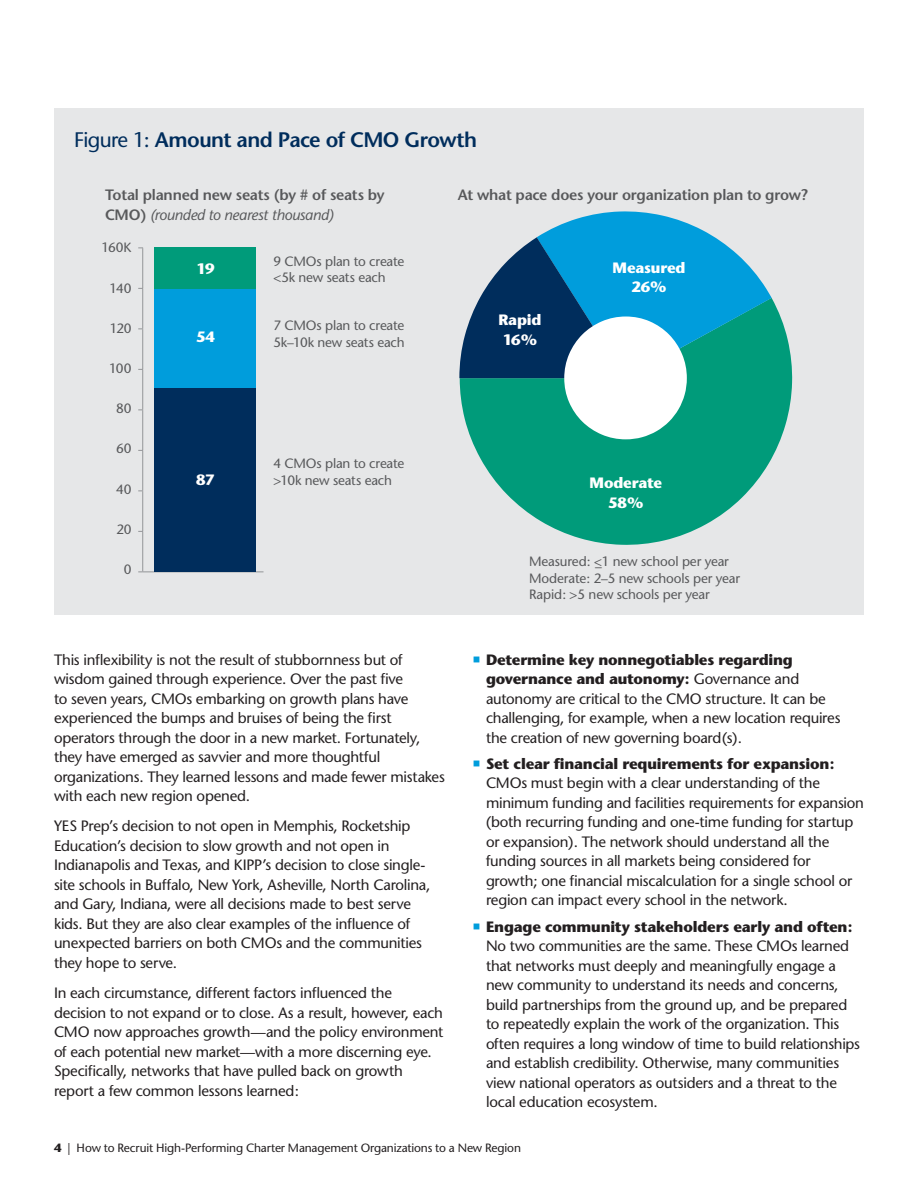
<style>
.page{position:relative;width:918px;height:1188px;background:#fff}
.page>*{position:absolute;margin:0;border:0;box-sizing:border-box;transform-origin:0 0}
.t1{font:600 21px "Stone Sans";letter-spacing:-.03em;color:#002d5c}
.t2{font:15px/19.5px "Stone Sans";letter-spacing:-.015em;color:#231f20}
.t3{font:600 15px/19.5px "Stone Sans";letter-spacing:-.015em;color:#58595b}
.t4{font:700 15px/19.5px "Stone Sans";letter-spacing:-.01em;color:#fff;text-align:center}
.t5{font:13.5px/16.5px "Stone Sans";letter-spacing:-.015em;color:#58595b}
.t6{font:12px "Stone Sans";letter-spacing:-.015em;color:#231f20}
.s1{font-weight:400}
.s2{font-weight:400;font-style:italic}
.s3{color:#009ddc}
.s4{font-weight:700}
</style>
<div class="page">
<div style="left:54px;top:108px;width:810px;height:507px;background:#e6e7e8"></div>
<svg style="left:471px;top:299px;width:321px;height:246px;fill:#009b7a"></svg>
<svg style="left:459px;top:211px;width:313px;height:228px;background:#4aa4b5"></svg>
<hr style="left:142px;top:248px;width:1px;height:40px;background:#939598">
<hr style="left:142px;top:289px;width:1px;height:39px;background:#939598">
<hr style="left:142px;top:329px;width:1px;height:40px;background:#939598">
<hr style="left:142px;top:370px;width:1px;height:40px;background:#939598">
<hr style="left:142px;top:410px;width:1px;height:40px;background:#939598">
<hr style="left:142px;top:451px;width:1px;height:39px;background:#939598">
<hr style="left:142px;top:491px;width:1px;height:40px;background:#939598">
<hr style="left:142px;top:532px;width:1px;height:40px;background:#939598">
<hr style="left:143px;top:572px;width:121px;height:1px;background:#939598">
<div style="left:154px;top:387px;width:102px;height:185px;background:#002d5c"></div>
<div style="left:154px;top:286px;width:102px;height:101px;background:#009ddc"></div>
<div style="left:154px;top:248px;width:102px;height:41px;background:#009b7a"></div>
<h1 class="t1" style="left:74px;top:127px;width:405px"><span class="s1">Figure 1:</span> Amount and Pace of CMO Growth</h1>
<p class="t3" style="left:105px;top:185px;width:281px">Total planned new seats (by # of seats by<br>CMO) <span class="s2">(rounded to nearest thousand)</span></p>
<p class="t5" style="left:102px;top:240px;width:32px">160K</p>
<p class="t5" style="left:110px;top:280px;width:24px">140</p>
<p class="t5" style="left:110px;top:320px;width:23px">120</p>
<p class="t5" style="left:109px;top:360px;width:24px">100</p>
<p class="t5" style="left:116px;top:400px;width:17px">80</p>
<p class="t5" style="left:116px;top:441px;width:17px">60</p>
<p class="t5" style="left:116px;top:481px;width:17px">40</p>
<p class="t5" style="left:116px;top:521px;width:17px">20</p>
<p class="t5" style="left:124px;top:561px;width:9px">0</p>
<p class="t4" style="left:196px;top:259px;width:20px">19</p>
<p class="t4" style="left:196px;top:327px;width:20px">54</p>
<p class="t4" style="left:196px;top:470px;width:20px">87</p>
<p class="t5" style="left:273px;top:253px;width:132px">9 CMOs plan to create &lt;5k new seats each</p>
<p class="t5" style="left:273px;top:317px;width:133px">7 CMOs plan to create<br>5k–10k new seats each</p>
<p class="t5" style="left:273px;top:455px;width:132px">4 CMOs plan to create &gt;10k new seats each</p>
<p class="t3" style="left:458px;top:185px;width:351px">At what pace does your organization plan to grow?</p>
<p class="t4" style="left:498px;top:310px;width:45px;text-align:left">Rapid<br>16%</p>
<p class="t4" style="left:613px;top:258px;width:74px">Measured<br>26%</p>
<p class="t4" style="left:590px;top:473px;width:74px">Moderate<br>58%</p>
<p class="t5" style="left:529px;top:553px;width:212px">Measured: &lt;–1 new school per year<br>Moderate: 2–5 new schools per year<br>Rapid: &gt;5 new schools per year</p>
<p class="t2" style="left:486px;top:650px;width:356px;text-indent:-14px"><span class="s3">○</span> <span class="s4">Determine key nonnegotiables regarding governance and autonomy:</span> Governance and autonomy are critical to the CMO structure. It can be challenging, for example, when a new location requires the creation of new governing board(s).</p>
<p class="t2" style="left:486px;top:754px;width:379px;text-indent:-14px"><span class="s3">○</span> <span class="s4">Set clear financial requirements for expansion:<br></span>CMOs must begin with a clear understanding of the minimum funding and facilities requirements for expansion (both recurring funding and one-time funding for startup or expansion). The network should understand all the funding sources in all markets being considered for growth; one financial miscalculation for a single school or region can impact every school in the network.</p>
<p class="t2" style="left:486px;top:917px;width:376px;text-indent:-14px"><span class="s3">○</span> <span class="s4">Engage community stakeholders early and often:<br></span>No two communities are the same. These CMOs learned that networks must deeply and meaningfully engage a new community to understand its needs and concerns, build partnerships from the ground up, and be prepared to repeatedly explain the work of the organization. This often requires a long window of time to build relationships and establish credibility. Otherwise, many communities view national operators as outsiders and a threat to the local education ecosystem.</p>
<p class="t6" style="left:54px;top:1141px;width:469px"><span class="s4">4</span> | How to Recruit High-Performing Charter Management Organizations to a New Region</p>
<p class="t2" style="left:54px;top:650px;width:392px">This inflexibility is not the result of stubbornness but of wisdom gained through experience. Over the past five<br>to seven years, CMOs embarking on growth plans have experienced the bumps and bruises of being the first operators through the door in a new market. Fortunately, they have emerged as savvier and more thoughtful organizations. They learned lessons and made fewer mistakes with each new region opened.</p>
<p class="t2" style="left:54px;top:817px;width:378px">YES Prep’s decision to not open in Memphis, Rocketship Education’s decision to slow growth and not open in Indianapolis and Texas, and KIPP’s decision to close single&shy;site schools in Buffalo, New York, Asheville, North Carolina, and Gary, Indiana, were all decisions made to best serve kids. But they are also clear examples of the influence of unexpected barriers on both CMOs and the communities they hope to serve.</p>
<p class="t2" style="left:54px;top:983px;width:391px">In each circumstance, different factors influenced the decision to not expand or to close. As a result, however, each CMO now approaches growth—and the policy environment of each potential new market—with a more discerning eye.<br>Specifically, networks that have pulled back on growth report a few common lessons learned:</p>
</div>
